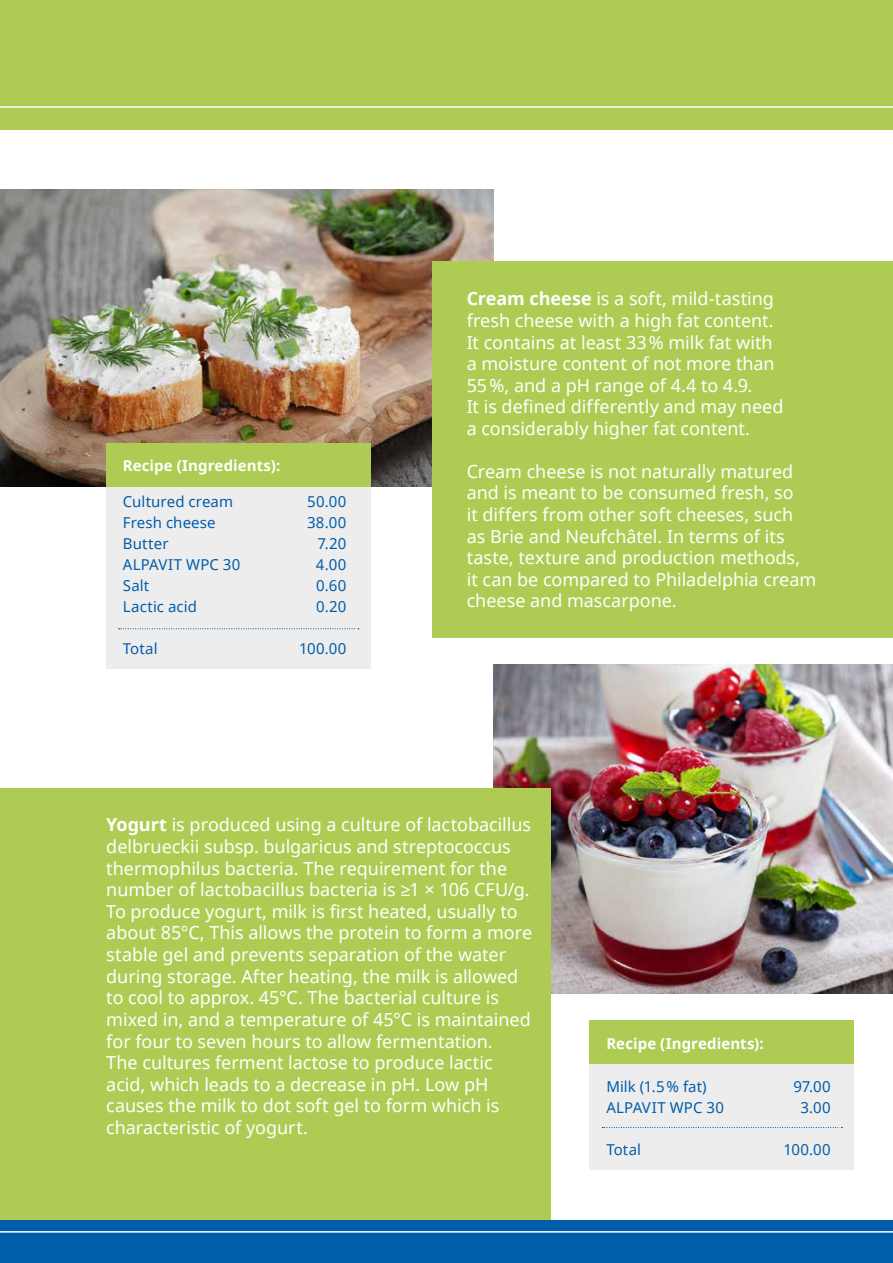
<style>
.page{position:relative;width:893px;height:1263px;background:#fff}
.page>*{position:absolute;margin:0;border:0;box-sizing:border-box;transform-origin:0 0}
.t1{font:18px/21.6px "Noto Sans";color:#fff}
.t2{font:15px "Noto Sans";letter-spacing:.01em;color:#005da9}
.t3{font:700 15px "Noto Sans";letter-spacing:.005em;color:#fff}
.s1{font-weight:700}
</style>
<div class="page">
<img style="left:494px;top:664px;width:399px;height:330px">
<img style="left:0;top:189px;width:494px;height:298px">
<div style="left:0;top:788px;width:551px;height:432px;background:#aecc53"></div>
<div style="left:106px;top:487px;width:264px;height:182px;background:#ededed"></div>
<div style="left:106px;top:444px;width:264px;height:43px;background:#aecc53"></div>
<div style="left:433px;top:261px;width:460px;height:377px;background:#aecc53"></div>
<div style="left:590px;top:1062px;width:264px;height:107px;background:#ededed"></div>
<div style="left:590px;top:1021px;width:264px;height:43px;background:#aecc53"></div>
<div style="left:0;top:0;width:893px;height:130px;background:#aecc53"></div>
<hr style="left:0;top:106px;width:893px;height:2px;background:#fff">
<div style="left:0;top:1220px;width:893px;height:43px;background:#005da9"></div>
<hr style="left:0;top:1231px;width:893px;height:1px;background:#fff">
<svg style="left:119px;top:628px;width:240px;height:1px"></svg>
<svg style="left:602px;top:1127px;width:240px;height:1px"></svg>
<p class="t3" style="left:123px;top:455px;width:159px">Recipe (Ingredients):</p>
<p class="t2" style="left:123px;top:491px;width:112px">Cultured cream</p>
<p class="t2" style="left:307px;top:491px;width:41px">50.00</p>
<p class="t2" style="left:123px;top:512px;width:94px">Fresh cheese</p>
<p class="t2" style="left:307px;top:512px;width:41px">38.00</p>
<p class="t2" style="left:123px;top:533px;width:47px">Butter</p>
<p class="t2" style="left:317px;top:533px;width:30px">7.20</p>
<p class="t2" style="left:123px;top:554px;width:119px">ALPAVIT WPC 30</p>
<p class="t2" style="left:316px;top:554px;width:32px">4.00</p>
<p class="t2" style="left:123px;top:575px;width:28px">Salt</p>
<p class="t2" style="left:316px;top:575px;width:32px">0.60</p>
<p class="t2" style="left:123px;top:596px;width:76px">Lactic acid</p>
<p class="t2" style="left:316px;top:596px;width:32px">0.20</p>
<p class="t2" style="left:123px;top:638px;width:36px">Total</p>
<p class="t2" style="left:299px;top:638px;width:49px">100.00</p>
<p class="t1" style="left:467px;top:288px;width:318px"><span class="s1">Cream cheese</span> is a soft, mild-tasting fresh cheese with a high fat content.<br>It contains at least 33% milk fat with a moisture content of not more than 55%, and a pH range of 4.4 to 4.9.<br>It is defined differently and may need a considerably higher fat content.</p>
<p class="t1" style="left:467px;top:460px;width:351px">Cream cheese is not naturally matured and is meant to be consumed fresh, so<br>it differs from other soft cheeses, such as Brie and Neufchâtel. In terms of its taste, texture and production methods,<br>it can be compared to Philadelphia cream cheese and mascarpone.</p>
<p class="t1" style="left:106px;top:814px;width:427px"><span class="s1">Yogurt</span> is produced using a culture of lactobacillus delbrueckii subsp. bulgaricus and streptococcus thermophilus bacteria. The requirement for the number of lactobacillus bacteria is ≥1 × 106 CFU/g.<br>To produce yogurt, milk is first heated, usually to about 85°C, This allows the protein to form a more stable gel and prevents separation of the water during storage. After heating, the milk is allowed to cool to approx. 45°C. The bacterial culture is mixed in, and a temperature of 45°C is maintained for four to seven hours to allow fermentation.<br>The cultures ferment lactose to produce lactic acid, which leads to a decrease in pH. Low pH causes the milk to dot soft gel to form which is characteristic of yogurt.</p>
<p class="t3" style="left:606px;top:1032px;width:159px">Recipe (Ingredients):</p>
<p class="t2" style="left:606px;top:1076px;width:102px">Milk (1.5% fat)</p>
<p class="t2" style="left:793px;top:1076px;width:39px">97.00</p>
<p class="t2" style="left:606px;top:1097px;width:119px">ALPAVIT WPC 30</p>
<p class="t2" style="left:800px;top:1097px;width:32px">3.00</p>
<p class="t2" style="left:606px;top:1139px;width:36px">Total</p>
<p class="t2" style="left:783px;top:1139px;width:49px">100.00</p>
</div>
